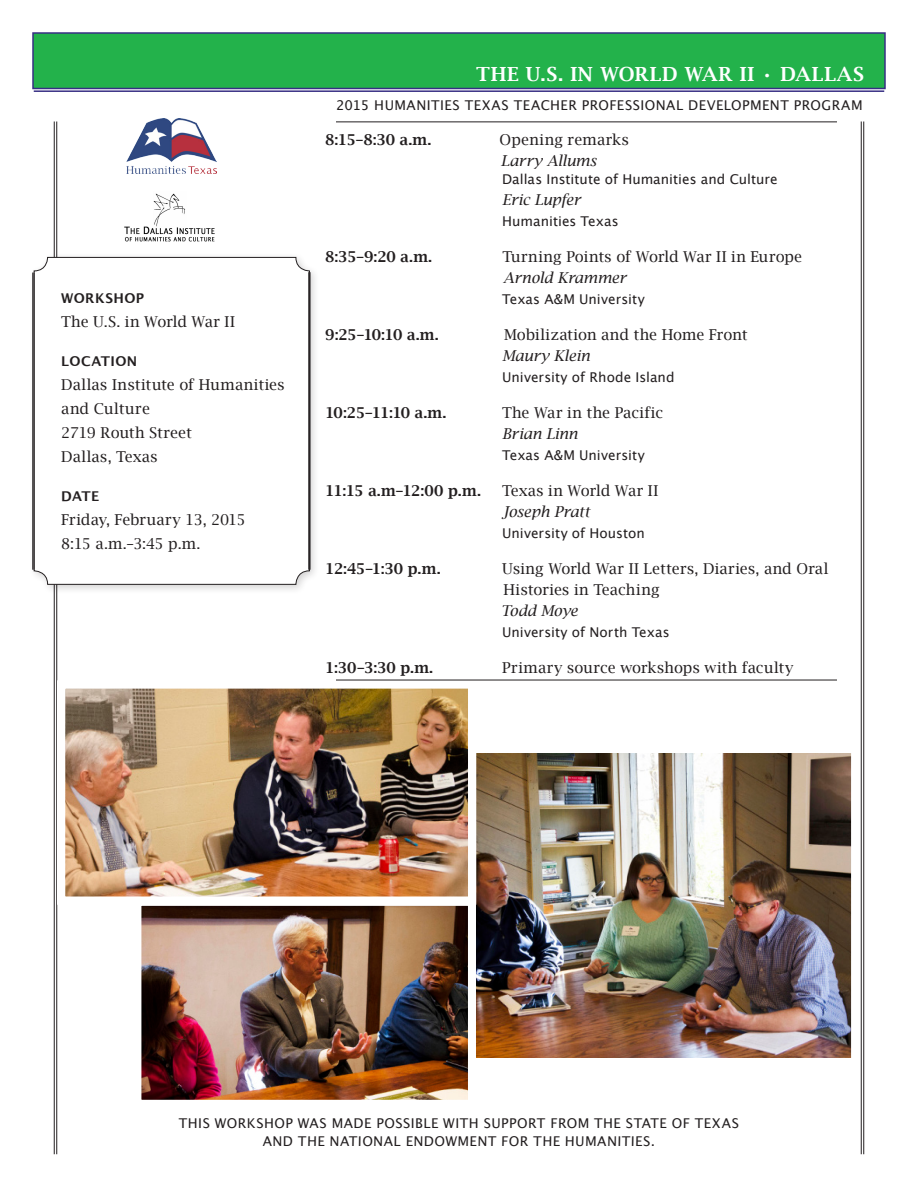
<style>
.page{position:relative;width:918px;height:1188px;background:#fff}
.page>*{position:absolute;margin:0;border:0;box-sizing:border-box;transform-origin:0 0}
.t1{font:600 19.5px "Lucida Bright";letter-spacing:.045em;color:#fff}
.t2{font:15px/24px "Lucida Bright";letter-spacing:.005em;color:#231f20}
.t3{font:600 15px "Lucida Bright";letter-spacing:-.035em;color:#231f20}
.t4{font:italic 15px "Lucida Bright";letter-spacing:-.005em;color:#231f20}
.t5{font:13.5px "Lucida Grande";letter-spacing:.015em;color:#231f20}
.t6{font:13.5px "Lucida Grande";letter-spacing:.035em;color:#231f20}
.t7{font:700 13.5px "Lucida Grande";letter-spacing:.03em;color:#231f20}
</style>
<div class="page">
<hr style="left:56px;top:122px;width:1px;height:1032px;background:#231f20">
<hr style="left:54px;top:122px;width:1px;height:1032px;background:#231f20">
<hr style="left:863px;top:122px;width:1px;height:1032px;background:#231f20">
<hr style="left:861px;top:122px;width:1px;height:1032px;background:#231f20">
<svg style="left:32px;top:32px;width:854px;height:58px;background:#27ac51"></svg>
<hr style="left:34px;top:90px;width:850px;height:2px;background:#372f84">
<img style="left:477px;top:753px;width:373px;height:305px">
<img style="left:66px;top:689px;width:401px;height:207px">
<div style="left:57px;top:680px;width:419px;height:225px;border:8px solid #fff"></div>
<div style="left:314px;top:637px;width:347px;height:48px;background:#fff"></div>
<hr style="left:336px;top:122px;width:501px;height:1px;background:#231f20">
<img style="left:126px;top:119px;width:91px;height:54px">
<img style="left:143px;top:907px;width:324px;height:192px">
<div style="left:134px;top:898px;width:342px;height:210px;border:8px solid #fff"></div>
<hr style="left:336px;top:680px;width:501px;height:1px;background:#231f20">
<img style="left:124px;top:193px;width:91px;height:49px">
<div style="left:29px;top:252px;width:291px;height:343px;background:#231f20;opacity:.2"></div>
<div style="left:34px;top:257px;width:275px;height:327px;background:#fff;border-radius:14px"></div>
<hr style="left:34px;top:273px;width:1px;height:297px;background:#231f20">
<hr style="left:32px;top:273px;width:1px;height:297px;background:#231f20">
<hr style="left:310px;top:272px;width:1px;height:298px;background:#231f20">
<hr style="left:309px;top:272px;width:1px;height:298px;background:#231f20">
<p class="t7" style="left:61px;top:287px;width:84px">WORKSHOP</p>
<p class="t2" style="left:61px;top:309px;width:175px">The U.S. in World War II</p>
<p class="t7" style="left:61px;top:350px;width:78px">LOCATION</p>
<p class="t2" style="left:61px;top:372px;width:225px">Dallas Institute of Humanities and Culture</p>
<p class="t2" style="left:61px;top:420px;width:132px">2719 Routh Street</p>
<p class="t2" style="left:61px;top:444px;width:98px">Dallas, Texas</p>
<p class="t7" style="left:61px;top:485px;width:40px">DATE</p>
<p class="t2" style="left:61px;top:507px;width:186px">Friday, February 13, 2015</p>
<p class="t2" style="left:61px;top:531px;width:141px">8:15 a.m.–3:45 p.m.</p>
<p class="t1" style="left:476px;top:63px;width:389px">THE U.S. IN WORLD WAR II • DALLAS</p>
<p class="t6" style="left:336px;top:98px;width:528px">2015 HUMANITIES TEXAS TEACHER PROFESSIONAL DEVELOPMENT PROGRAM</p>
<p class="t3" style="left:325px;top:131px;width:108px">8:15–8:30 a.m.</p>
<p class="t2" style="left:500px;top:128px;width:131px">Opening remarks</p>
<p class="t4" style="left:501px;top:152px;width:97px">Larry Allums</p>
<p class="t5" style="left:502px;top:172px;width:277px">Dallas Institute of Humanities and Culture</p>
<p class="t4" style="left:502px;top:191px;width:80px">Eric Lupfer</p>
<p class="t5" style="left:502px;top:214px;width:118px">Humanities Texas</p>
<p class="t3" style="left:325px;top:248px;width:109px">8:35–9:20 a.m.</p>
<p class="t2" style="left:502px;top:245px;width:301px">Turning Points of World War II in Europe</p>
<p class="t4" style="left:503px;top:269px;width:125px">Arnold Krammer</p>
<p class="t5" style="left:502px;top:292px;width:144px">Texas A&amp;M University</p>
<p class="t3" style="left:325px;top:326px;width:115px">9:25–10:10 a.m.</p>
<p class="t2" style="left:504px;top:323px;width:245px">Mobilization and the Home Front</p>
<p class="t4" style="left:502px;top:347px;width:89px">Maury Klein</p>
<p class="t5" style="left:502px;top:370px;width:174px">University of Rhode Island</p>
<p class="t3" style="left:325px;top:404px;width:123px">10:25–11:10 a.m.</p>
<p class="t2" style="left:502px;top:401px;width:162px">The War in the Pacific</p>
<p class="t4" style="left:502px;top:425px;width:77px">Brian Linn</p>
<p class="t5" style="left:502px;top:448px;width:144px">Texas A&amp;M University</p>
<p class="t3" style="left:325px;top:482px;width:157px">11:15 a.m–12:00 p.m.</p>
<p class="t2" style="left:502px;top:479px;width:158px">Texas in World War II</p>
<p class="t4" style="left:502px;top:503px;width:89px">Joseph Pratt</p>
<p class="t5" style="left:502px;top:526px;width:144px">University of Houston</p>
<p class="t3" style="left:325px;top:560px;width:117px">12:45–1:30 p.m.</p>
<p class="t2" style="left:502px;top:557px;width:328px">Using World War II Letters, Diaries, and Oral</p>
<p class="t4" style="left:501px;top:602px;width:79px">Todd Moye</p>
<p class="t5" style="left:502px;top:625px;width:169px">University of North Texas</p>
<p class="t3" style="left:325px;top:659px;width:110px">1:30–3:30 p.m.</p>
<p class="t2" style="left:502px;top:656px;width:293px">Primary source workshops with faculty</p>
<p class="t2" style="left:503px;top:578px;width:158px">Histories in Teaching</p>
<p class="t6" style="left:179px;top:1115px;width:562px">THIS WORKSHOP WAS MADE POSSIBLE WITH SUPPORT FROM THE STATE OF TEXAS</p>
<p class="t5" style="left:263px;top:1133px;width:394px">AND THE NATIONAL ENDOWMENT FOR THE HUMANITIES.</p>
</div>
